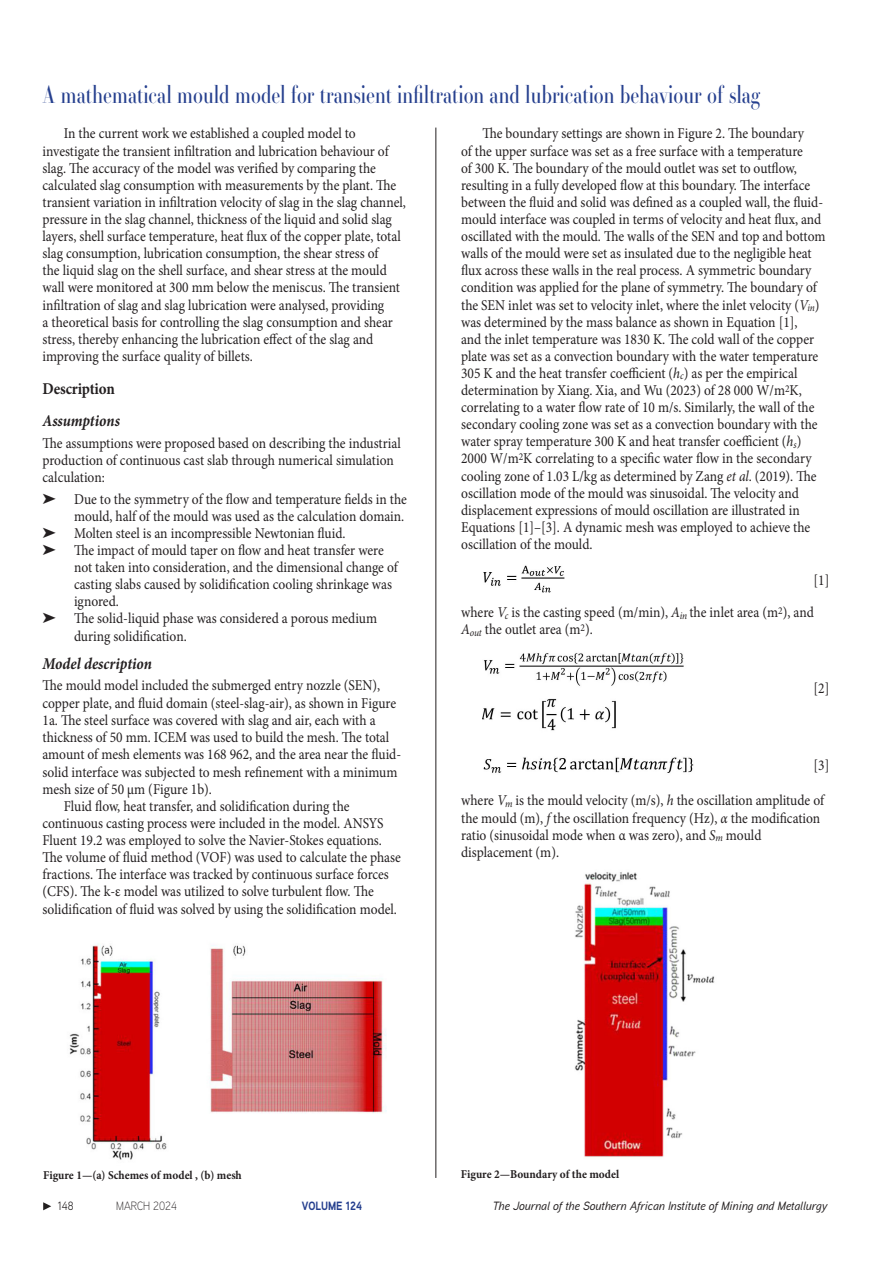
<style>
.page{position:relative;width:893px;height:1263px;background:#fff}
.page>*{position:absolute;margin:0;border:0;box-sizing:border-box;transform-origin:0 0}
.t1{font:24px "Essonnes Headline";color:#253f8e;scale:.8 1}
._2nd_Level_header{font:italic 700 16.5px "Minion Pro";color:#231f20;scale:.9 1}
._1st_Level_Header{font:700 16.5px "Minion Pro";letter-spacing:-.01em;color:#231f20;scale:.9 1}
.Body_Copy{font:15px/17.1px "Minion Pro";color:#231f20;scale:.9 1}
._1st_Para{font:15px/17.2px "Minion Pro";color:#231f20;scale:.9 1}
.t2{font:italic 500 12px "Aaux Next";color:#231f20}
.Figure_captions{font:700 12px "Minion Pro";color:#231f20;scale:.94 1}
.t3{font:300 12px "Aaux Next";color:#231f20;scale:.9 1}
.t4{font:700 12px "Aaux Next";color:#253f8e;scale:.9 1}
.t5{font:12px "Aaux Next";color:#231f20;scale:.9 1}
.s1{font-style:italic}
</style>
<div class="page">
<svg style="left:43px;top:1202px;width:8px;height:8px"></svg>
<hr style="left:436px;top:128px;width:1px;height:1050px;background:#231f20">
<img style="left:483px;top:565px;width:82px;height:28px">
<img style="left:482px;top:653px;width:202px;height:78px">
<img style="left:483px;top:757px;width:211px;height:16px">
<img style="left:69px;top:944px;width:318px;height:216px">
<img style="left:575px;top:872px;width:140px;height:285px">
<h1 class="t1" style="left:43px;top:78px;width:899px">A mathematical mould model for transient infiltration and lubrication behaviour of slag</h1>
<p class="Body_Copy" style="left:43px;top:125px;width:405px;text-indent:21px">In the current work we established a coupled model to investigate the transient infiltration and lubrication behaviour of slag. The accuracy of the model was verified by comparing the calculated slag consumption with measurements by the plant. The transient variation in infiltration velocity of slag in the slag channel, pressure in the slag channel, thickness of the liquid and solid slag layers, shell surface temperature, heat flux of the copper plate, total slag consumption, lubrication consumption, the shear stress of<br>the liquid slag on the shell surface, and shear stress at the mould wall were monitored at 300 mm below the meniscus. The transient infiltration of slag and slag lubrication were analysed, providing<br>a theoretical basis for controlling the slag consumption and shear stress, thereby enhancing the lubrication effect of the slag and improving the surface quality of billets.</p>
<p class="_1st_Level_Header" style="left:43px;top:377px;width:82px">Description</p>
<p class="_2nd_Level_header" style="left:43px;top:409px;width:88px">Assumptions</p>
<p class="_1st_Para" style="left:43px;top:434px;width:400px">The assumptions were proposed based on describing the industrial production of continuous cast slab through numerical simulation calculation:</p>
<p class="Body_Copy" style="left:43px;top:490px;width:406px;text-align:right">➤ Due to the symmetry of the flow and temperature fields in the mould, half of the mould was used as the calculation domain.</p>
<p class="Body_Copy" style="left:43px;top:525px;width:338px">➤ Molten steel is an incompressible Newtonian fluid.</p>
<p class="Body_Copy" style="left:74px;top:542px;width:361px;text-indent:-32px">➤ The impact of mould taper on flow and heat transfer were not taken into consideration, and the dimensional change of casting slabs caused by solidification cooling shrinkage was ignored.</p>
<p class="Body_Copy" style="left:74px;top:610px;width:338px;text-indent:-32px">➤ The solid-liquid phase was considered a porous medium during solidification.</p>
<p class="_2nd_Level_header" style="left:43px;top:652px;width:123px">Model description</p>
<p class="_1st_Para" style="left:43px;top:677px;width:400px">The mould model included the submerged entry nozzle (SEN), copper plate, and fluid domain (steel-slag-air), as shown in Figure 1a. The steel surface was covered with slag and air, each with a thickness of 50 mm. ICEM was used to build the mesh. The total amount of mesh elements was 168 962, and the area near the fluid&shy;solid interface was subjected to mesh refinement with a minimum mesh size of 50 μm (Figure 1b).</p>
<p class="Body_Copy" style="left:43px;top:798px;width:400px;text-indent:21px">Fluid flow, heat transfer, and solidification during the continuous casting process were included in the model. ANSYS Fluent 19.2 was employed to solve the Navier-Stokes equations.<br>The volume of fluid method (VOF) was used to calculate the phase fractions. The interface was tracked by continuous surface forces (CFS). The k-ε model was utilized to solve turbulent flow. The solidification of fluid was solved by using the solidification model.</p>
<p class="Body_Copy" style="left:461px;top:125px;width:406px;text-indent:21px">The boundary settings are shown in Figure 2. The boundary<br>of the upper surface was set as a free surface with a temperature<br>of 300 K. The boundary of the mould outlet was set to outflow, resulting in a fully developed flow at this boundary. The interface between the fluid and solid was defined as a coupled wall, the fluid&shy;mould interface was coupled in terms of velocity and heat flux, and oscillated with the mould. The walls of the SEN and top and bottom walls of the mould were set as insulated due to the negligible heat flux across these walls in the real process. A symmetric boundary condition was applied for the plane of symmetry. The boundary of the SEN inlet was set to velocity inlet, where the inlet velocity (<span class="s1">V</span><sub>in</sub>) was determined by the mass balance as shown in Equation [1],<br>and the inlet temperature was 1830 K. The cold wall of the copper plate was set as a convection boundary with the water temperature 305 K and the heat transfer coefficient (<span class="s1">h</span><sub>c</sub>) as per the empirical determination by Xiang. Xia, and Wu (2023) of 28 000 W/m<sup>2</sup>K, correlating to a water flow rate of 10 m/s. Similarly, the wall of the secondary cooling zone was set as a convection boundary with the water spray temperature 300 K and heat transfer coefficient (<span class="s1">h</span><sub>s</sub>)<br>2000 W/m<sup>2</sup>K correlating to a specific water flow in the secondary cooling zone of 1.03 L/kg as determined by Zang <span class="s1">et al</span>. (2019). The oscillation mode of the mould was sinusoidal. The velocity and displacement expressions of mould oscillation are illustrated in Equations [1]–[3]. A dynamic mesh was employed to achieve the oscillation of the mould.</p>
<p class="Body_Copy" style="left:814px;top:571px;width:19px">[1]</p>
<p class="Body_Copy" style="left:461px;top:604px;width:393px">where <span class="s1">V</span><sub>c</sub> is the casting speed (m/min), <span class="s1">A</span><sub>in</sub> the inlet area (m<sup>2</sup>), and<br><span class="s1">A</span><sub>out</sub> the outlet area (m<sup>2</sup>).</p>
<p class="Body_Copy" style="left:814px;top:679px;width:19px">[2]</p>
<p class="Body_Copy" style="left:814px;top:756px;width:19px">[3]</p>
<p class="Body_Copy" style="left:461px;top:792px;width:405px">where <span class="s1">V</span><sub>m</sub> is the mould velocity (m/s), <span class="s1">h</span> the oscillation amplitude of the mould (m), <span class="s1">f</span> the oscillation frequency (Hz), <span class="s1">α</span> the modification ratio (sinusoidal mode when α was zero), and <span class="s1">S</span><sub>m</sub> mould displacement (m).</p>
<p class="Figure_captions" style="left:43px;top:1166px;width:213px">Figure 1—(a) Schemes of model , (b) mesh</p>
<p class="Figure_captions" style="left:461px;top:1165px;width:170px">Figure 2—Boundary of the model</p>
<p class="t5" style="left:58px;top:1197px;width:19px">148</p>
<p class="t3" style="left:116px;top:1197px;width:69px">MARCH 2024</p>
<p class="t4" style="left:302px;top:1197px;width:69px">VOLUME 124</p>
<p class="t2" style="left:493px;top:1197px;width:336px">The Journal of the Southern African Institute of Mining and Metallurgy</p>
</div>
